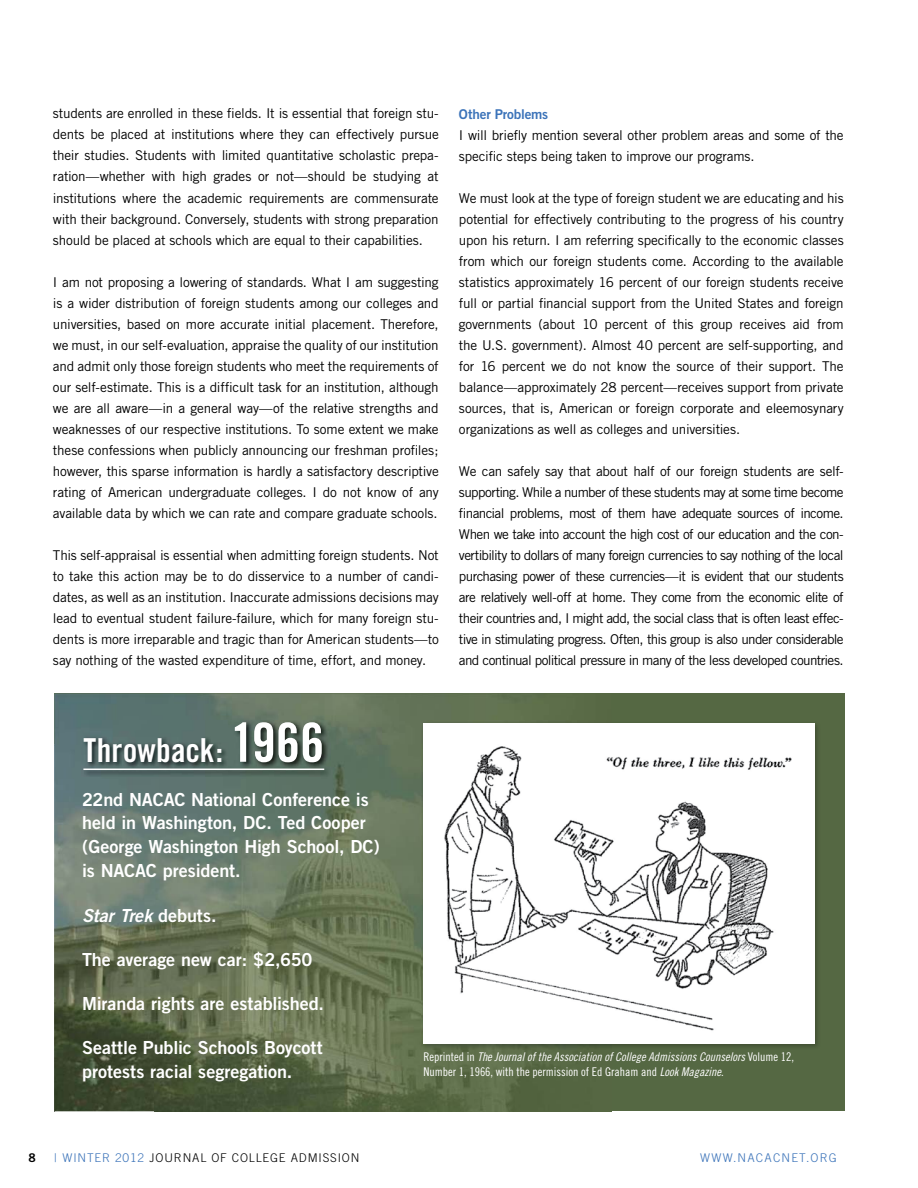
<style>
.page{position:relative;width:918px;height:1188px;background:#fff}
.page>*{position:absolute;margin:0;border:0;box-sizing:border-box;transform-origin:0 0}
.t1{font:33px "Trade Gothic Bold Cond Twenty";letter-spacing:.01em;color:#fff}
.t2{font:18px/24px "Trade Gothic Bold Two";letter-spacing:-.005em;color:#fff}
.t3{font:italic 18px "Trade Gothic Bold Two";letter-spacing:-.005em;color:#fff}
.t4{font:13.5px/21px "Trade Gothic";letter-spacing:-.015em;color:#000;text-align:justify}
.t5{font:13.5px "Trade Gothic Bold Two";letter-spacing:-.01em;color:#3b73b9}
.t6{font:12px "Trade Gothic Cond Eighteen Obl";color:#fff}
.t7{font:12px "Trade Gothic Cond Eighteen";color:#fff}
.t8{font:300 12px "Trade Gothic";letter-spacing:.07em;color:#000}
.t9{font:300 12px "Trade Gothic";letter-spacing:.1em;color:#3b73b9}
.t10{font:12px "Trade Gothic Bold Two";color:#000}
.s1{font-size:54px}
.s2{font-style:normal}
.s3{font-family:"Trade Gothic Cond Eighteen"}
.s4{font-family:"Trade Gothic Cond Eighteen Obl"}
.s5{color:#3b73b9}
</style>
<div class="page">
<div style="left:54px;top:693px;width:791px;height:418px;background:#556843"></div>
<img style="left:54px;top:693px;width:494px;height:52px">
<img style="left:54px;top:745px;width:405px;height:366px">
<img style="left:459px;top:1050px;width:73px;height:61px">
<img style="left:421px;top:721px;width:397px;height:329px">
<img style="left:423px;top:723px;width:391px;height:320px">
<img style="left:81px;top:720px;width:250px;height:57px">
<hr style="left:83px;top:769px;width:241px;height:1px;background:#fff">
<p class="t4" style="left:53px;top:103px;width:387px">students are enrolled in these fields. It is essential that foreign stu&shy;dents be placed at institutions where they can effectively pursue their studies. Students with limited quantitative scholastic prepa&shy;ration—whether with high grades or not—should be studying at institutions where the academic requirements are commensurate with their background. Conversely, students with strong preparation should be placed at schools which are equal to their capabilities.</p>
<p class="t4" style="left:53px;top:271px;width:387px">I am not proposing a lowering of standards. What I am suggesting is a wider distribution of foreign students among our colleges and universities, based on more accurate initial placement. Therefore, we must, in our self-evaluation, appraise the quality of our institution and admit only those foreign students who meet the requirements of our self-estimate. This is a difficult task for an institution, although we are all aware—in a general way—of the relative strengths and weaknesses of our respective institutions. To some extent we make these confessions when publicly announcing our freshman profiles; however, this sparse information is hardly a satisfactory descriptive rating of American undergraduate colleges. I do not know of any available data by which we can rate and compare graduate schools.</p>
<p class="t4" style="left:53px;top:544px;width:387px">This self-appraisal is essential when admitting foreign students. Not to take this action may be to do disservice to a number of candi&shy;dates, as well as an institution. Inaccurate admissions decisions may lead to eventual student failure-failure, which for many foreign stu&shy;dents is more irreparable and tragic than for American students—to say nothing of the wasted expenditure of time, effort, and money.</p>
<p class="t5" style="left:459px;top:106px;width:91px">Other Problems</p>
<p class="t4" style="left:459px;top:125px;width:386px">I will briefly mention several other problem areas and some of the specific steps being taken to improve our programs.</p>
<p class="t4" style="left:459px;top:188px;width:386px">We must look at the type of foreign student we are educating and his potential for effectively contributing to the progress of his country upon his return. I am referring specifically to the economic classes from which our foreign students come. According to the available statistics approximately 16 percent of our foreign students receive full or partial financial support from the United States and foreign governments (about 10 percent of this group receives aid from the U.S. government). Almost 40 percent are self-supporting, and for 16 percent we do not know the source of their support. The balance—approximately 28 percent—receives support from private sources, that is, American or foreign corporate and eleemosynary organizations as well as colleges and universities.</p>
<p class="t4" style="left:459px;top:461px;width:386px">We can safely say that about half of our foreign students are self&shy;supporting. While a number of these students may at some time become financial problems, most of them have adequate sources of income.<br>When we take into account the high cost of our education and the con&shy;vertibility to dollars of many foreign currencies to say nothing of the local purchasing power of these currencies—it is evident that our students are relatively well-off at home. They come from the economic elite of their countries and, I might add, the social class that is often least effec&shy;tive in stimulating progress. Often, this group is also under considerable and continual political pressure in many of the less developed countries.</p>
<h1 class="t1" style="left:83px;top:730px;width:242px">throwback: <span class="s1">1966</span></h1>
<h2 class="t2" style="left:82px;top:787px;width:299px">22nd NACAC National Conference is held in Washington, DC. Ted Cooper (George Washington High School, DC) is NACAC president.</h2>
<h2 class="t3" style="left:82px;top:904px;width:136px">Star Trek <span class="s2">debuts.</span></h2>
<h2 class="t2" style="left:82px;top:947px;width:232px">The average new car: $2,650</h2>
<h2 class="t2" style="left:82px;top:991px;width:243px">Miranda rights are established.</h2>
<h2 class="t2" style="left:82px;top:1036px;width:242px">Seattle Public Schools Boycott protests racial segregation.</h2>
<p class="t6" style="left:423px;top:1050px;width:372px"><span class="s3">Reprinted in</span> The Journal of the Association of College Admissions Counselors <span class="s3">Volume 12,</span></p>
<p class="t7" style="left:423px;top:1064px;width:302px">Number 1, 1966, with the permission of Ed Graham and <span class="s4">Look Magazine</span>.</p>
<p class="t10" style="left:28px;top:1150px;width:9px">8</p>
<p class="t8" style="left:54px;top:1150px;width:307px"><span class="s5">| WINTER 2012</span> JOURNAL OF COLLEGE ADMISSION</p>
<p class="t9" style="left:700px;top:1150px;width:138px">WWW.NACACNET.ORG</p>
</div>
